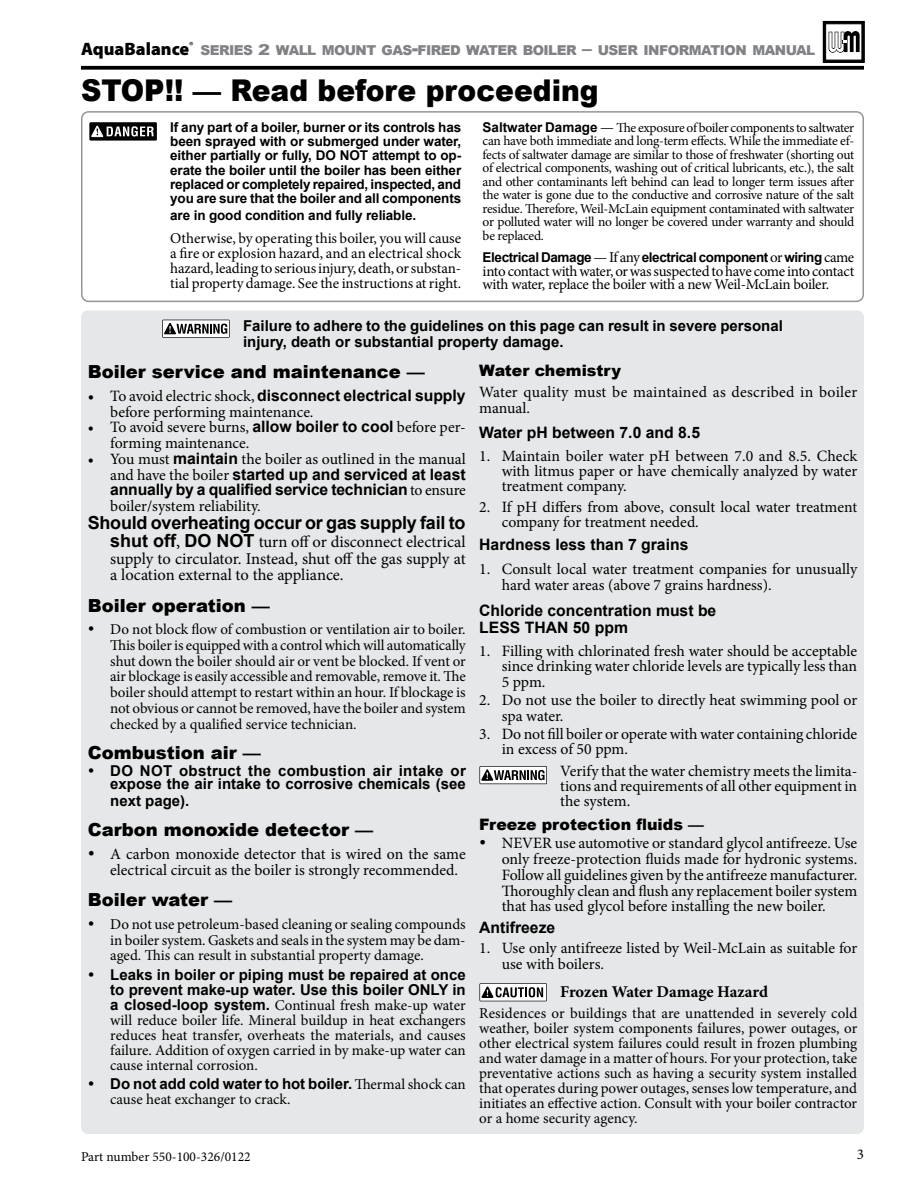
<style>
.page{position:relative;width:918px;height:1188px;background:#fff}
.page>*{position:absolute;margin:0;border:0;box-sizing:border-box;transform-origin:0 0}
.t1{font:900 30px "Arial";color:#000;scale:.94 1}
.t2{font:900 18px "Arial";color:#000}
.t3{font:700 18px "Arial";letter-spacing:-.015em;color:#000}
.t4{font:16.5px/16.5px "Minion Pro";letter-spacing:-.005em;color:#000;text-align:justify}
.t5{font:700 16.5px "Minion Pro";letter-spacing:-.005em;color:#000}
.t6{font:15.75px/15.8px "Minion Pro";letter-spacing:-.005em;color:#000}
.t7{font:700 15.75px/15.8px "Arial";color:#000}
.t8{font:15.75px/15.8px "Minion Pro";letter-spacing:.015em;color:#000}
.t9{font:900 15.75px "Arial";color:#000}
.t10{font:15px/15px "Minion Pro";letter-spacing:-.005em;color:#000;text-align:justify}
.t11{font:700 15px/16.5px "Arial";color:#000}
.t12{font:900 13.65px "Arial";letter-spacing:-.045em;color:#808285}
.t13{font:13.5px/13.5px "Minion Pro";letter-spacing:-.02em;color:#000;text-align:justify}
.t14{font:700 13.5px/14.2px "Arial";letter-spacing:-.01em;color:#000;text-align:justify}
.t15{font:700 13.5px "Arial";letter-spacing:-.03em;color:#000}
.t16{font:13.5px "Minion Pro";color:#000}
.s1{font-family:"Myriad Pro";font-size:18px;color:#000}
.s2{font-size:15px}
.s3{font-size:19.5px}
.s4{font-family:"Arial";font-weight:700}
.s5{font-family:"Minion Pro";font-weight:400;font-size:15px}
.s6{font-family:"Minion Pro";font-weight:400;font-size:16.5px}
.s7{font-family:"Minion Pro";font-weight:400}
.s8{font-family:"Arial";font-weight:700;font-size:18px}
.s9{font-size:18px}
</style>
<div class="page">
<svg style="left:81px;top:66px;width:783px;height:4px;background:#161616"></svg>
<svg style="left:826px;top:24px;width:36px;height:36px"></svg>
<div style="left:823px;top:21px;width:42px;height:42px;border:2px solid #000"></div>
<div style="left:81px;top:310px;width:783px;height:824px;background:#e6e7e8;border-radius:7px"></div>
<svg style="left:162px;top:320px;width:68px;height:18px"></svg>
<svg style="left:479px;top:766px;width:68px;height:18px"></svg>
<svg style="left:479px;top:983px;width:68px;height:18px"></svg>
<svg style="left:89px;top:122px;width:68px;height:19px"></svg>
<div style="left:81px;top:111px;width:783px;height:191px;border:2px solid #939598;border-radius:7px"></div>
<p class="t12" style="left:81px;top:40px;width:736px"><span class="s1">AquaBalance</span><sup>®</sup> SERIES <span class="s2">2</span> WALL MOUNT GAS<span class="s3">-</span>FIRED WATER BOILER <span class="s3">–</span> USER INFORMATION MANUAL</p>
<h1 class="t1" style="left:81px;top:69px;width:552px">STOP!! — Read before proceeding</h1>
<p class="t14" style="left:170px;top:120px;width:293px">If any part of a boiler, burner or its controls has been sprayed with or submerged under water, either partially or fully, DO NOT attempt to op&shy;erate the boiler until the boiler has been either replaced or completely repaired, inspected, and you are sure that the boiler and all components</p>
<p class="t14" style="left:170px;top:208px;width:247px">are in good condition and fully reliable.</p>
<p class="t10" style="left:170px;top:231px;width:293px">Otherwise, by operating this boiler, you will cause a fire or explosion hazard, and an electrical shock hazard, leading to serious injury, death, or substan&shy;tial property damage. See the instructions at right.</p>
<p class="t13" style="left:483px;top:121px;width:373px"><span class="s4">Saltwater Damage</span> <span class="s2">—</span> The exposure of boiler components to saltwater can have both immediate and long-term effects. While the immediate ef&shy;fects of saltwater damage are similar to those of freshwater (shorting out of electrical components, washing out of critical lubricants, etc.), the salt and other contaminants left behind can lead to longer term issues after the water is gone due to the conductive and corrosive nature of the salt residue. Therefore, Weil-McLain equipment contaminated with saltwater or polluted water will no longer be covered under warranty and should be replaced.</p>
<p class="t15" style="left:483px;top:248px;width:373px">Electrical Damage <span class="s5">— If any</span> electrical component <span class="s5">or</span> wiring <span class="s5">came</span></p>
<p class="t10" style="left:483px;top:264px;width:373px;line-height:13.5px">into contact with water, or was suspected to have come into contact with water, replace the boiler with a new Weil-McLain boiler.</p>
<p class="t11" style="left:243px;top:317px;width:542px">Failure to adhere to the guidelines on this page can result in severe personal injury, death or substantial property damage.</p>
<p class="t2" style="left:88px;top:359px;width:339px">Boiler service and maintenance —</p>
<p class="t7" style="left:88px;top:388px;width:379px"><span class="s6">•</span> <span class="s7">To avoid electric shock,</span> disconnect electrical supply</p>
<p class="t6" style="left:110px;top:404px;width:205px">before performing maintenance.</p>
<p class="t6" style="left:110px;top:420px;width:357px;text-indent:-23px">• To avoid severe burns, <span class="s4">allow boiler to cool</span> before per&shy;forming maintenance.</p>
<p class="t6" style="left:88px;top:451px;width:379px">• You must <span class="s4">maintain</span> the boiler as outlined in the manual</p>
<p class="t7" style="left:110px;top:467px;width:357px"><span class="s7">and have the boiler</span> started up and serviced at least annually by a qualified service technician <span class="s7">to ensure</span></p>
<p class="t6" style="left:110px;top:498px;width:152px">boiler/system reliability.</p>
<p class="t3" style="left:88px;top:510px;width:379px">Should overheating occur or gas supply fail to</p>
<p class="t4" style="left:110px;top:534px;width:357px"><span class="s8">shut off</span><span class="s9">,</span> <span class="s8">DO NOT</span> turn off or disconnect electrical supply to circulator. Instead, shut off the gas supply at a location external to the appliance.</p>
<p class="t2" style="left:88px;top:592px;width:183px">Boiler operation —</p>
<p class="t10" style="left:110px;top:622px;width:357px;line-height:15.8px">Do not block flow of combustion or ventilation air to boiler.<br>This boiler is equipped with a control which will automatically shut down the boiler should air or vent be blocked. If vent or air blockage is easily accessible and removable, remove it. The boiler should attempt to restart within an hour. If blockage is not obvious or cannot be removed, have the boiler and system checked by a qualified service technician.</p>
<p class="t2" style="left:88px;top:739px;width:174px">Combustion air —</p>
<p class="t11" style="left:110px;top:764px;width:357px;line-height:13.5px">DO NOT obstruct the combustion air intake or expose the air intake to corrosive chemicals (see</p>
<p class="t11" style="left:110px;top:792px;width:81px">next page).</p>
<p class="t2" style="left:88px;top:817px;width:287px">Carbon monoxide detector —</p>
<p class="t6" style="left:110px;top:846px;width:357px;line-height:16.5px">A carbon monoxide detector that is wired on the same electrical circuit as the boiler is strongly recommended.</p>
<p class="t2" style="left:88px;top:887px;width:146px">Boiler water —</p>
<p class="t10" style="left:110px;top:916px;width:357px;line-height:15.8px">Do not use petroleum-based cleaning or sealing compounds in boiler system. Gaskets and seals in the system may be dam&shy;aged. This can result in substantial property damage.</p>
<p class="t11" style="left:110px;top:967px;width:357px;line-height:15px">Leaks in boiler or piping must be repaired at once to prevent make-up water. Use this boiler ONLY in</p>
<p class="t10" style="left:110px;top:997px;width:357px"><span class="s4">a closed-loop system.</span> Continual fresh make-up water will reduce boiler life. Mineral buildup in heat exchangers reduces heat transfer, overheats the materials, and causes failure. Addition of oxygen carried in by make-up water can cause internal corrosion.</p>
<p class="t11" style="left:110px;top:1076px;width:357px">Do not add cold water to hot boiler. <span class="s7">Thermal shock can</span></p>
<p class="t10" style="left:110px;top:1092px;width:182px">cause heat exchanger to crack.</p>
<p class="t9" style="left:479px;top:358px;width:143px">Water chemistry</p>
<p class="t8" style="left:479px;top:384px;width:379px">Water quality must be maintained as described in boiler manual.</p>
<p class="t7" style="left:479px;top:425px;width:222px">Water pH between 7.0 and 8.5</p>
<p class="t6" style="left:502px;top:448px;width:357px;line-height:15px;text-align:justify;text-indent:-23px">1. Maintain boiler water pH between 7.0 and 8.5. Check with litmus paper or have chemically analyzed by water treatment company.</p>
<p class="t6" style="left:502px;top:500px;width:357px;line-height:15px;text-indent:-23px">2. If pH differs from above, consult local water treatment company for treatment needed.</p>
<p class="t7" style="left:479px;top:537px;width:211px">Hardness less than 7 grains</p>
<p class="t6" style="left:502px;top:561px;width:357px;text-indent:-23px">1. Consult local water treatment companies for unusually hard water areas (above 7 grains hardness).</p>
<p class="t7" style="left:479px;top:602px;width:239px;line-height:17.2px">Chloride concentration must be<br>LESS THAN 50 ppm</p>
<p class="t6" style="left:502px;top:643px;width:357px;text-align:justify;text-indent:-23px">1. Filling with chlorinated fresh water should be acceptable since drinking water chloride levels are typically less than 5 ppm.</p>
<p class="t6" style="left:502px;top:692px;width:357px;text-indent:-23px">2. Do not use the boiler to directly heat swimming pool or spa water.</p>
<p class="t6" style="left:502px;top:726px;width:357px;text-indent:-23px">3. Do not fill boiler or operate with water containing chloride in excess of 50 ppm.</p>
<p class="t6" style="left:560px;top:763px;width:299px;line-height:15.3px;text-align:justify">Verify that the water chemistry meets the limita&shy;tions and requirements of all other equipment in the system.</p>
<p class="t9" style="left:479px;top:813px;width:226px">Freeze protection fluids —</p>
<p class="t6" style="left:502px;top:836px;width:357px;text-align:justify">NEVER use automotive or standard glycol antifreeze. Use only freeze-protection fluids made for hydronic systems.<br>Follow all guidelines given by the antifreeze manufacturer.<br>Thoroughly clean and flush any replacement boiler system that has used glycol before installing the new boiler.</p>
<p class="t7" style="left:479px;top:920px;width:78px">Antifreeze</p>
<p class="t6" style="left:502px;top:940px;width:357px;text-indent:-23px">1. Use only antifreeze listed by Weil-McLain as suitable for use with boilers.</p>
<p class="t5" style="left:560px;top:980px;width:209px">Frozen Water Damage Hazard</p>
<p class="t10" style="left:479px;top:1006px;width:380px">Residences or buildings that are unattended in severely cold weather, boiler system components failures, power outages, or other electrical system failures could result in frozen plumbing and water damage in a matter of hours. For your protection, take preventative actions such as having a security system installed that operates during power outages, senses low temperature, and initiates an effective action. Consult with your boiler contractor or a home security agency.</p>
<p class="t16" style="left:81px;top:1148px;width:171px">Part number 550-100-326/0122</p>
<p class="t10" style="left:857px;top:1146px;width:9px">3</p>
</div>
